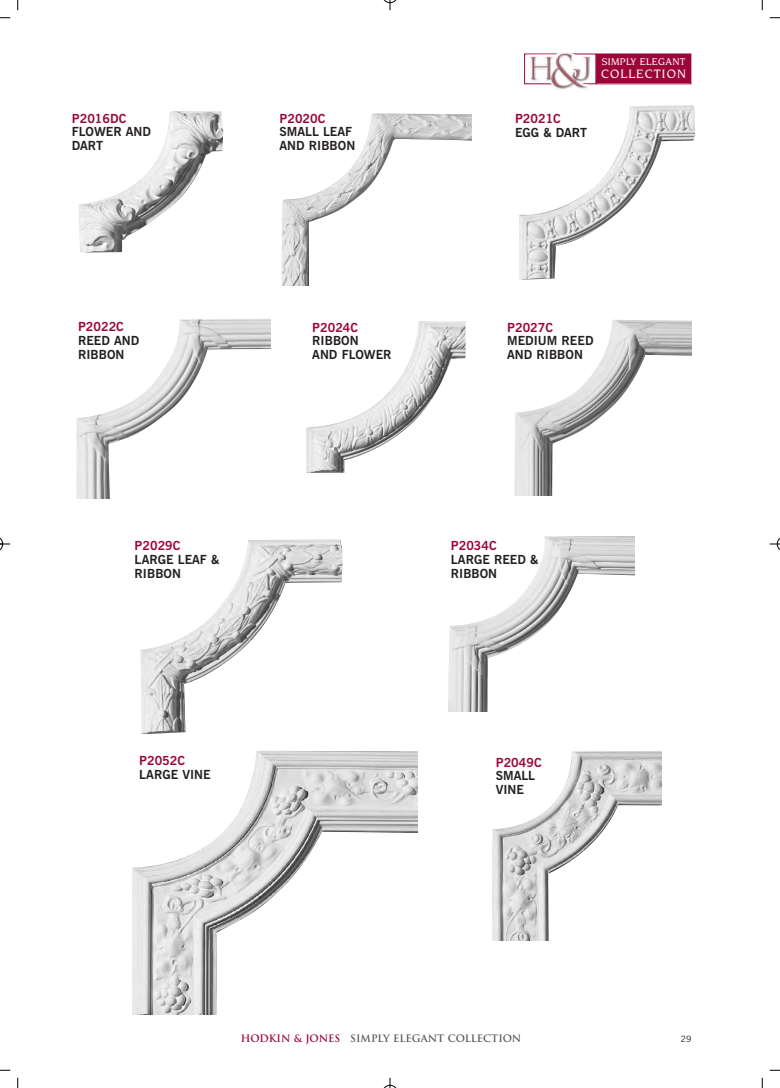
<style>
.page{position:relative;width:780px;height:1088px;background:#fff}
.page>*{position:absolute;margin:0;border:0;box-sizing:border-box;transform-origin:0 0}
.t1{font:500 12.88px "Novarese IT Cby BT";letter-spacing:.09em;color:#fff}
.t2{font:700 12.5px/13.8px "News Gothic BT";color:#231f20}
.t3{font:700 12.5px "News Gothic BT";color:#9d053a}
.t4{font:500 10.25px "Novarese IT Cby BT";letter-spacing:.035em;color:#fff}
.t5{font:700 10px "Trajan";color:#57585a}
.t6{font:8.75px "News Gothic BT";color:#231f20}
.s1{color:#9d053a}
</style>
<div class="page">
<div style="left:524px;top:54px;width:72px;height:30px;border:1px solid #9d053a"></div>
<div style="left:597px;top:54px;width:93px;height:29px;background:#9d053a"></div>
<div style="left:596px;top:54px;width:95px;height:30px;border:1px solid #9d053a"></div>
<img style="left:525px;top:53px;width:69px;height:36px">
<img style="left:529px;top:53px;width:60px;height:34px">
<img style="left:132px;top:751px;width:285px;height:263px">
<img style="left:492px;top:751px;width:169px;height:189px">
<img style="left:514px;top:320px;width:177px;height:175px">
<img style="left:448px;top:536px;width:186px;height:175px">
<img style="left:76px;top:319px;width:194px;height:180px">
<img style="left:306px;top:321px;width:159px;height:152px">
<img style="left:78px;top:111px;width:145px;height:142px">
<img style="left:281px;top:114px;width:190px;height:172px">
<img style="left:519px;top:105px;width:176px;height:175px">
<img style="left:140px;top:539px;width:202px;height:194px">
<svg style="left:17px;top:0;width:2px;height:10px"></svg>
<svg style="left:0;top:17px;width:10px;height:2px"></svg>
<svg style="left:761px;top:0;width:2px;height:10px"></svg>
<svg style="left:769px;top:17px;width:11px;height:2px"></svg>
<svg style="left:17px;top:1078px;width:2px;height:10px"></svg>
<svg style="left:761px;top:1078px;width:2px;height:10px"></svg>
<svg style="left:383px;top:0;width:14px;height:10px"></svg>
<svg style="left:383px;top:1078px;width:14px;height:10px"></svg>
<svg style="left:0;top:537px;width:10px;height:14px"></svg>
<svg style="left:769px;top:537px;width:11px;height:14px"></svg>
<p class="t3" style="left:72px;top:113px;width:56px">P2016DC</p>
<p class="t2" style="left:72px;top:126px;width:81px">FLOWER AND<br>DART</p>
<p class="t3" style="left:78px;top:322px;width:47px">P2022C</p>
<p class="t2" style="left:78px;top:335px;width:63px">REED AND<br>RIBBON</p>
<p class="t3" style="left:279px;top:114px;width:47px">P2020C</p>
<p class="t2" style="left:279px;top:126px;width:77px">SMALL LEAF<br>AND RIBBON</p>
<p class="t3" style="left:312px;top:322px;width:47px">P2024C</p>
<p class="t2" style="left:312px;top:335px;width:81px">RIBBON<br>AND FLOWER</p>
<p class="t3" style="left:515px;top:114px;width:47px">P2021C</p>
<p class="t2" style="left:515px;top:126px;width:74px">EGG &amp; DART</p>
<p class="t4" style="left:601px;top:58px;width:85px">SIMPLY ELEGANT</p>
<p class="t1" style="left:601px;top:68px;width:86px">COLLECTION</p>
<p class="t3" style="left:507px;top:323px;width:47px">P2027C</p>
<p class="t2" style="left:507px;top:335px;width:88px">MEDIUM REED<br>AND RIBBON</p>
<p class="t3" style="left:135px;top:541px;width:47px">P2029C</p>
<p class="t2" style="left:135px;top:554px;width:86px">LARGE LEAF &amp;<br>RIBBON</p>
<p class="t3" style="left:139px;top:756px;width:47px">P2052C</p>
<p class="t2" style="left:139px;top:768px;width:73px">LARGE VINE</p>
<p class="t3" style="left:451px;top:541px;width:47px">P2034C</p>
<p class="t2" style="left:451px;top:554px;width:89px">LARGE REED &amp;<br>RIBBON</p>
<p class="t3" style="left:495px;top:757px;width:47px">P2049C</p>
<p class="t2" style="left:495px;top:770px;width:41px">SMALL<br>VINE</p>
<p class="t5" style="left:241px;top:1033px;width:282px"><span class="s1">HODKIN &amp; JONES</span> SIMPLY ELEGANT COLLECTION</p>
<p class="t6" style="left:680px;top:1035px;width:12px">29</p>
</div>
